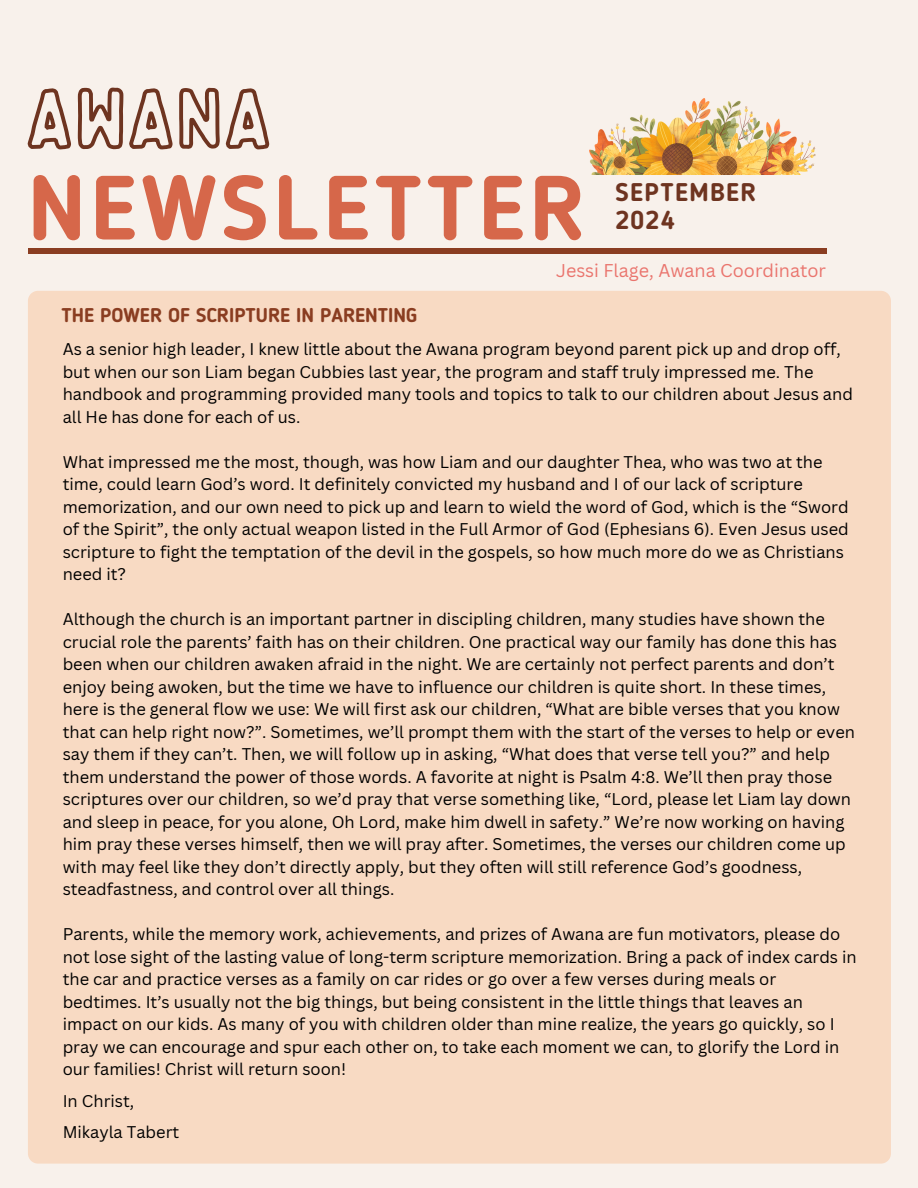
<style>
.page{position:relative;width:918px;height:1188px;background:#f8f1eb}
.page>*{position:absolute;margin:0;border:0;box-sizing:border-box;transform-origin:0 0}
.t1{font:700 90.3px "Blogger Sans";letter-spacing:.05em;color:#d6674a}
.t2{font:700 25.35px "Blogger Sans";letter-spacing:.05em;color:#6e3420}
.t3{font:700 19.8px "Blogger Sans";color:#8a3d21}
.t4{font:18px "Canva Sans";color:#ea756e}
.t5{font:16.5px/22.5px "Canva Sans";color:#000}
</style>
<div class="page">
<div style="left:28px;top:291px;width:863px;height:873px;background:#f8dac3"></div>
<svg style="left:27px;top:87px;width:243px;height:63px"></svg>
<img style="left:590px;top:98px;width:226px;height:77px">
<div style="left:28px;top:248px;width:798px;height:6px;background:#8a3d21"></div>
<h3 class="t1" style="left:28px;top:171px;width:559px">NEWSLETTER</h3>
<h1 class="t2" style="left:616px;top:182px;width:142px">SEPTEMBER</h1>
<h1 class="t2" style="left:616px;top:210px;width:60px">2024</h1>
<h5 class="t4" style="left:556px;top:258px;width:272px">Jessi Flage, Awana Coordinator</h5>
<p class="t3" style="left:62px;top:307px;width:357px">THE POWER OF SCRIPTURE IN PARENTING</p>
<p class="t5" style="left:63px;top:338px;width:792px">As a senior high leader, I knew little about the Awana program beyond parent pick up and drop off, but when our son Liam began Cubbies last year, the program and staff truly impressed me. The handbook and programming provided many tools and topics to talk to our children about Jesus and all He has done for each of us.</p>
<p class="t5" style="left:63px;top:450px;width:788px">What impressed me the most, though, was how Liam and our daughter Thea, who was two at the time, could learn God’s word. It definitely convicted my husband and I of our lack of scripture memorization, and our own need to pick up and learn to wield the word of God, which is the “Sword of the Spirit”, the only actual weapon listed in the Full Armor of God (Ephesians 6). Even Jesus used scripture to fight the temptation of the devil in the gospels, so how much more do we as Christians need it?</p>
<p class="t5" style="left:63px;top:608px;width:794px">Although the church is an important partner in discipling children, many studies have shown the crucial role the parents’ faith has on their children. One practical way our family has done this has been when our children awaken afraid in the night. We are certainly not perfect parents and don’t enjoy being awoken, but the time we have to influence our children is quite short. In these times, here is the general flow we use: We will first ask our children, “What are bible verses that you know that can help right now?”. Sometimes, we’ll prompt them with the start of the verses to help or even say them if they can’t. Then, we will follow up in asking, “What does that verse tell you?” and help them understand the power of those words. A favorite at night is Psalm 4:8. We’ll then pray those scriptures over our children, so we’d pray that verse something like, “Lord, please let Liam lay down and sleep in peace, for you alone, Oh Lord, make him dwell in safety.” We’re now working on having him pray these verses himself, then we will pray after. Sometimes, the verses our children come up with may feel like they don’t directly apply, but they often will still reference God’s goodness, steadfastness, and control over all things.</p>
<p class="t5" style="left:63px;top:923px;width:796px">Parents, while the memory work, achievements, and prizes of Awana are fun motivators, please do not lose sight of the lasting value of long-term scripture memorization. Bring a pack of index cards in the car and practice verses as a family on car rides or go over a few verses during meals or bedtimes. It’s usually not the big things, but being consistent in the little things that leaves an impact on our kids. As many of you with children older than mine realize, the years go quickly, so I pray we can encourage and spur each other on, to take each moment we can, to glorify the Lord in our families! Christ will return soon!</p>
<p class="t5" style="left:63px;top:1089px;width:73px">In Christ,</p>
<p class="t5" style="left:63px;top:1121px;width:118px">Mikayla Tabert</p>
</div>
